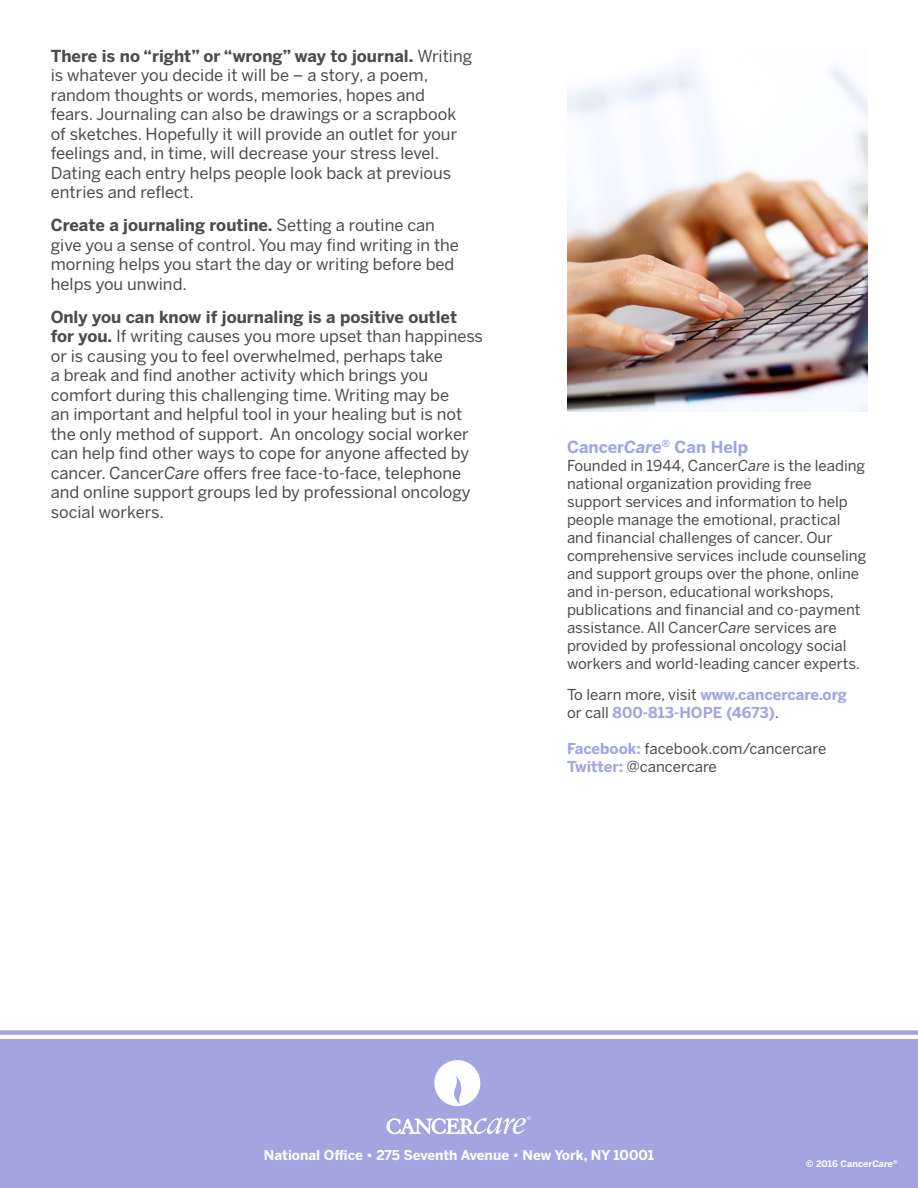
<style>
.page{position:relative;width:918px;height:1188px;background:#fff}
.page>*{position:absolute;margin:0;border:0;box-sizing:border-box;transform-origin:0 0}
.Leadder{font:16.5px/19.5px "Benton Sans";color:#4b4c4d}
.Leadder-2{font:700 16.5px "Benton Sans";color:#a2a5e0}
.Leadder-3{font:15px/18px "Benton Sans";color:#4b4c4d}
.Leadder-4{font:700 15px "Benton Sans";color:#a2a5e0}
.t1{font:700 13.5px "Benton Sans";color:#fff}
.Leadder-5{font:700 9px "Benton Sans";letter-spacing:.01em;color:#fff}
.s1{font-weight:700}
.s2{font-style:italic}
.s3{font-weight:400;color:#4b4c4d}
.s4{font-weight:700;color:#a2a5e0}
</style>
<div class="page">
<div style="left:0;top:1040px;width:918px;height:148px;background:#a2a5e0"></div>
<svg style="left:434px;top:1060px;width:47px;height:47px"></svg>
<svg style="left:387px;top:1116px;width:144px;height:18px"></svg>
<div style="left:0;top:1030px;width:918px;height:5px;background:#a2a5e0"></div>
<img style="left:567px;top:62px;width:300px;height:349px">
<p class="Leadder" style="left:51px;top:46px;width:423px"><span class="s1">There is no “right” or “wrong” way to journal.</span> Writing is whatever you decide it will be – a story, a poem, random thoughts or words, memories, hopes and<br>fears. Journaling can also be drawings or a scrapbook of sketches. Hopefully it will provide an outlet for your feelings and, in time, will decrease your stress level.<br>Dating each entry helps people look back at previous entries and reflect.</p>
<p class="Leadder" style="left:51px;top:215px;width:410px"><span class="s1">Create a journaling routine.</span> Setting a routine can give you a sense of control. You may find writing in the morning helps you start the day or writing before bed helps you unwind.</p>
<p class="Leadder" style="left:51px;top:307px;width:434px"><span class="s1">Only you can know if journaling is a positive outlet for you.</span> If writing causes you more upset than happiness or is causing you to feel overwhelmed, perhaps take<br>a break and find another activity which brings you comfort during this challenging time. Writing may be<br>an important and helpful tool in your healing but is not the only method of support. An oncology social worker can help find other ways to cope for anyone affected by cancer. Cancer<span class="s2">Care</span> offers free face-to-face, telephone and online support groups led by professional oncology social workers.</p>
<p class="Leadder-2" style="left:567px;top:437px;width:183px">Cancer<span class="s2">Care</span><sup>®</sup> Can Help</p>
<p class="Leadder-3" style="left:567px;top:456px;width:301px">Founded in 1944, Cancer<span class="s2">Care</span> is the leading national organization providing free support services and information to help people manage the emotional, practical and financial challenges of cancer. Our comprehensive services include counseling and support groups over the phone, online and in-person, educational workshops, publications and financial and co-payment assistance. All Cancer<span class="s2">Care</span> services are provided by professional oncology social workers and world-leading cancer experts.</p>
<p class="Leadder-4" style="left:567px;top:686px;width:281px"><span class="s3">To learn more, visit</span> www.cancercare.org</p>
<p class="Leadder-4" style="left:567px;top:704px;width:213px"><span class="s3">or call</span> 800-813-HOPE (4673)<span class="s3">.</span></p>
<p class="Leadder-3" style="left:567px;top:739px;width:261px"><span class="s4">Facebook:</span> facebook.com/cancercare</p>
<p class="Leadder-3" style="left:567px;top:757px;width:151px"><span class="s4">Twitter:</span> @cancercare</p>
<p class="t1" style="left:264px;top:1147px;width:392px">National Office • 275 Seventh Avenue • New York, NY 10001</p>
<p class="Leadder-5" style="left:806px;top:1158px;width:94px">© 2016 Cancer<span class="s2">Care</span><sup>®</sup></p>
</div>
